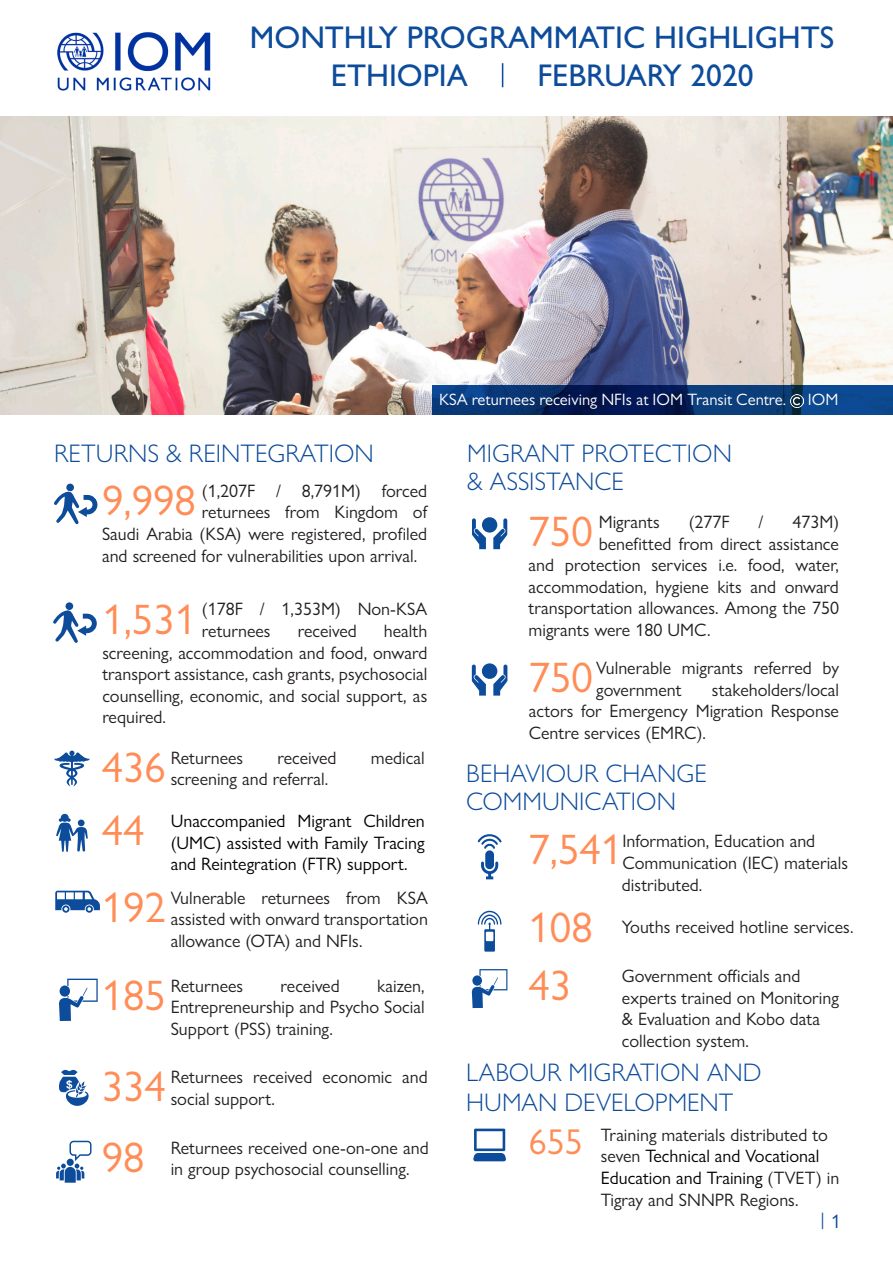
<style>
.page{position:relative;width:893px;height:1263px;background:#fff}
.page>*{position:absolute;margin:0;border:0;box-sizing:border-box;transform-origin:0 0}
.t1{font:42.75px "Gill Sans Nova";color:#ff8d57}
.t2{font:36px "Gill Sans Nova";color:#ff8d57}
.t3{font:500 31.5px/38.1px "Gill Sans MT Pro";color:#0d4c9b}
.t4{font:300 25.5px/28.5px "Gill Sans Nova";color:#0d4c9b}
.t5{font:18px/21.6px "Gill Sans Nova";color:#231f20}
.t6{font:18px/21.6px "Gill Sans Nova";color:#000;text-align:justify}
.t7{font:16.5px "Gill Sans MT Pro";color:#fff}
.t8{font:16.5px "Minion Pro";color:#0d4c9b}
.s1{color:#000}
.s2{font-family:"Gill Sans Nova";font-size:19.5px}
</style>
<div class="page">
<img style="left:57px;top:32px;width:154px;height:59px">
<svg style="left:502px;top:63px;width:1px;height:24px"></svg>
<img style="left:0;top:117px;width:893px;height:298px">
<svg style="left:54px;top:483px;width:43px;height:41px"></svg>
<svg style="left:432px;top:385px;width:461px;height:30px;background:#083270"></svg>
<svg style="left:56px;top:814px;width:32px;height:38px"></svg>
<svg style="left:791px;top:394px;width:13px;height:13px"></svg>
<svg style="left:478px;top:834px;width:23px;height:45px"></svg>
<svg style="left:54px;top:751px;width:36px;height:35px"></svg>
<svg style="left:53px;top:602px;width:44px;height:41px"></svg>
<svg style="left:56px;top:1141px;width:35px;height:42px"></svg>
<svg style="left:59px;top:1070px;width:30px;height:36px"></svg>
<svg style="left:55px;top:891px;width:45px;height:22px"></svg>
<svg style="left:472px;top:517px;width:35px;height:32px"></svg>
<svg style="left:472px;top:663px;width:35px;height:33px"></svg>
<svg style="left:478px;top:911px;width:23px;height:41px"></svg>
<svg style="left:471px;top:969px;width:36px;height:39px"></svg>
<svg style="left:473px;top:1128px;width:33px;height:33px"></svg>
<svg style="left:59px;top:979px;width:39px;height:42px"></svg>
<h3 class="t3" style="left:331px;top:18px;width:505px;text-indent:-81px">MONTHLY PROGRAMMATIC HIGHLIGHTS<br>ETHIOPIA</h3>
<h3 class="t3" style="left:537px;top:56px;width:218px">FEBRUARY 2020</h3>
<p class="t7" style="left:439px;top:390px;width:349px">KSA returnees receiving NFIs at IOM Transit Centre.</p>
<p class="t7" style="left:808px;top:390px;width:32px">IOM</p>
<p class="t4" style="left:54px;top:438px;width:321px">RETURNS &amp; REINTEGRATION</p>
<p class="t5" style="left:202px;top:480px;width:227px">(1,207F / 8,791M) forced</p>
<p class="t5" style="left:202px;top:501px;width:227px">returnees from Kingdom of</p>
<p class="t5" style="left:102px;top:523px;width:327px">Saudi Arabia (KSA) were registered, profiled</p>
<p class="t5" style="left:102px;top:544px;width:317px">and screened for vulnerabilities upon arrival.</p>
<p class="t1" style="left:102px;top:474px;width:95px">9,998</p>
<p class="t5" style="left:202px;top:598px;width:227px">(178F / 1,353M) Non-KSA returnees</p>
<p class="t1" style="left:102px;top:593px;width:95px">1,531</p>
<p class="t5" style="left:102px;top:620px;width:327px;text-align:justify;text-indent:282px">health screening, accommodation and food, onward transport assistance, cash grants, psychosocial counselling, economic, and social support, as required.</p>
<p class="t5" style="left:298px;top:620px;width:61px">received</p>
<p class="t5" style="left:171px;top:747px;width:74px">Returnees</p>
<p class="t5" style="left:277px;top:747px;width:61px">received</p>
<p class="t5" style="left:371px;top:747px;width:55px">medical</p>
<p class="t1" style="left:102px;top:741px;width:66px">436</p>
<p class="t5" style="left:171px;top:768px;width:159px">screening and referral.</p>
<p class="t1" style="left:102px;top:804px;width:44px">44</p>
<p class="t6" style="left:171px;top:810px;width:255px">Unaccompanied Migrant Children (UMC) assisted with Family Tracing and Reintegration (FTR) support.</p>
<p class="t5" style="left:171px;top:887px;width:259px;text-align:justify">Vulnerable returnees from KSA assisted with onward transportation allowance (OTA) and NFIs.</p>
<p class="t1" style="left:102px;top:881px;width:66px">192</p>
<p class="t5" style="left:171px;top:975px;width:255px;text-align:justify;text-indent:207px">kaizen, Entrepreneurship and Psycho Social Support (PSS) training.</p>
<p class="t5" style="left:171px;top:1066px;width:259px">Returnees received economic and social support.</p>
<p class="t5" style="left:171px;top:1137px;width:260px">Returnees received one-on-one and in group psychosocial counselling.</p>
<p class="t5" style="left:171px;top:975px;width:74px">Returnees</p>
<p class="t5" style="left:281px;top:975px;width:61px">received</p>
<p class="t1" style="left:102px;top:969px;width:66px">185</p>
<p class="t1" style="left:102px;top:1060px;width:66px">334</p>
<p class="t1" style="left:102px;top:1131px;width:44px">98</p>
<p class="t4" style="left:467px;top:438px;width:266px">MIGRANT PROTECTION &amp; ASSISTANCE</p>
<p class="t5" style="left:599px;top:511px;width:63px">Migrants</p>
<p class="t5" style="left:689px;top:511px;width:42px">(277F</p>
<p class="t5" style="left:758px;top:511px;width:6px">/</p>
<p class="t5" style="left:792px;top:511px;width:48px">473M)</p>
<p class="t5" style="left:599px;top:533px;width:242px">benefitted from direct assistance</p>
<p class="t5" style="left:529px;top:554px;width:312px">and protection services i.e. food, water,</p>
<p class="t5" style="left:529px;top:576px;width:312px">accommodation, hygiene kits and onward</p>
<p class="t5" style="left:529px;top:597px;width:312px">transportation allowances. Among the 750</p>
<p class="t5" style="left:529px;top:619px;width:183px">migrants were 180 UMC.</p>
<p class="t5" style="left:596px;top:657px;width:244px">Vulnerable migrants referred by government</p>
<p class="t1" style="left:529px;top:505px;width:66px">750</p>
<p class="t1" style="left:529px;top:652px;width:66px">750</p>
<p class="t5" style="left:529px;top:679px;width:312px;text-align:justify;text-indent:183px">stakeholders/local actors for Emergency Migration Response Centre services (EMRC).</p>
<p class="t4" style="left:466px;top:759px;width:242px">BEHAVIOUR CHANGE<br>COMMUNICATION</p>
<p class="t1" style="left:529px;top:823px;width:95px">7,541</p>
<p class="t5" style="left:622px;top:830px;width:228px">Information, Education and<br>Communication (IEC) materials distributed.</p>
<p class="t5" style="left:622px;top:915px;width:233px">Youths received hotline services.</p>
<p class="t5" style="left:622px;top:965px;width:219px">Government officials and experts trained on Monitoring &amp; Evaluation and Kobo data collection system.</p>
<p class="t1" style="left:529px;top:901px;width:66px">108</p>
<p class="t1" style="left:529px;top:960px;width:44px">43</p>
<p class="t4" style="left:466px;top:1057px;width:297px;line-height:30px">LABOUR MIGRATION AND<br>HUMAN DEVELOPMENT</p>
<p class="t5" style="left:601px;top:1123px;width:240px">Training materials distributed to seven <span class="s1">Technical and Vocational<br>Education and Training</span> (TVET) in<br>Tigray and SNNPR Regions.</p>
<p class="t2" style="left:529px;top:1120px;width:55px">655</p>
<p class="t8" style="left:820px;top:1209px;width:22px">| <span class="s2">1</span></p>
</div>
